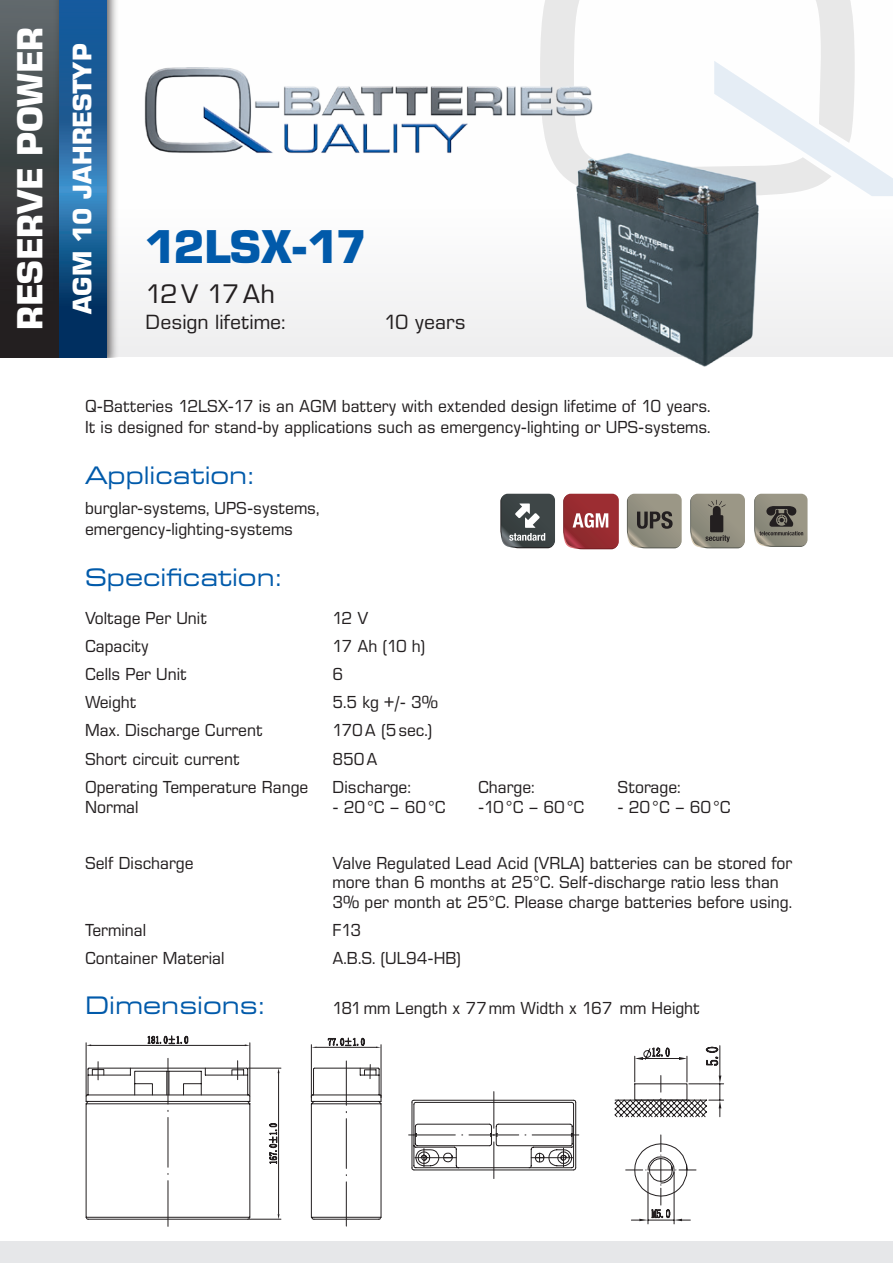
<style>
.page{position:relative;width:893px;height:1263px;background:#fff}
.page>*{position:absolute;margin:0;border:0;box-sizing:border-box;transform-origin:0 0}
.t1{font:700 45px "Eurostile SB";letter-spacing:-.02em;color:#015aaa}
.t2{font:700 34.5px "Eurostile SB";color:#fff}
.t3{font:700 25.5px "Eurostile SB";letter-spacing:.015em;color:#fff}
.t4{font:25.5px "Eurostile SB";color:#231f20}
.t5{font:24px "Eurostile SB Extend";color:#015aaa;scale:.95 1}
.t6{font:19.5px "Eurostile SB";color:#231f20}
.t7{font:16.5px/21px "Eurostile SB";color:#231f20;scale:.95 1}
</style>
<div class="page">
<div style="left:0;top:0;width:893px;height:357px;background:linear-gradient(to bottom,#fff,#f3f3f4)"></div>
<div style="left:0;top:1242px;width:893px;height:21px;background:#e6e7e9"></div>
<svg style="left:540px;top:0;width:315px;height:61px"></svg>
<svg style="left:714px;top:61px;width:179px;height:135px"></svg>
<img style="left:144px;top:59px;width:479px;height:94px">
<div style="left:0;top:0;width:65px;height:357px;background:linear-gradient(to bottom,#5f6a6c,#1a1415)"></div>
<div style="left:53px;top:0;width:66px;height:357px;background:#231f20;opacity:.75"></div>
<svg style="left:59px;top:0;width:47px;height:357px"></svg>
<hr style="left:168px;top:1181px;width:1px;height:45px;background:#231f20">
<hr style="left:346px;top:1182px;width:1px;height:44px;background:#231f20">
<svg style="left:85px;top:1067px;width:49px;height:153px"></svg>
<svg style="left:91px;top:1062px;width:14px;height:18px"></svg>
<hr style="left:91px;top:1045px;width:154px;height:1px;background:#231f20">
<hr style="left:86px;top:1043px;width:1px;height:52px;background:#231f20">
<svg style="left:134px;top:1035px;width:248px;height:185px"></svg>
<hr style="left:494px;top:1091px;width:1px;height:37px;background:#231f20">
<hr style="left:494px;top:1142px;width:1px;height:36px;background:#231f20">
<hr style="left:409px;top:1135px;width:46px;height:1px;background:#231f20">
<hr style="left:532px;top:1135px;width:47px;height:1px;background:#231f20">
<svg style="left:411px;top:1099px;width:166px;height:72px"></svg>
<svg style="left:614px;top:1045px;width:110px;height:180px"></svg>
<svg style="left:563px;top:494px;width:56px;height:55px"></svg>
<svg style="left:500px;top:494px;width:55px;height:54px"></svg>
<svg style="left:627px;top:494px;width:55px;height:54px"></svg>
<svg style="left:754px;top:494px;width:53px;height:53px"></svg>
<svg style="left:690px;top:494px;width:55px;height:54px"></svg>
<img style="left:488px;top:124px;width:342px;height:243px">
<h2 class="t2" style="left:9px;top:330px;width:304px;rotate:-90deg">RESERVE POWER</h2>
<h3 class="t3" style="left:67px;top:314px;width:272px;rotate:-90deg">AGM 10 JAHRESTYP</h3>
<h1 class="t1" style="left:146px;top:220px;width:222px">12LSX-17</h1>
<h3 class="t4" style="left:146px;top:280px;width:131px">12V 17Ah</h3>
<p class="t6" style="left:146px;top:311px;width:141px">Design lifetime:</p>
<p class="t6" style="left:384px;top:311px;width:83px">10 years</p>
<p class="t7" style="left:85px;top:396px;width:660px">Q-Batteries 12LSX-17 is an AGM battery with extended design lifetime of 10 years.<br>It is designed for stand-by applications such as emergency-lighting or UPS-systems.</p>
<h3 class="t5" style="left:85px;top:462px;width:179px">Application:</h3>
<p class="t7" style="left:85px;top:497px;width:248px">burglar-systems, UPS-systems, emergency-lighting-systems</p>
<h3 class="t5" style="left:85px;top:564px;width:208px">Specification:</h3>
<p class="t7" style="left:85px;top:607px;width:130px">Voltage Per Unit</p>
<p class="t7" style="left:333px;top:607px;width:39px">12 V</p>
<p class="t7" style="left:85px;top:635px;width:69px">Capacity</p>
<p class="t7" style="left:333px;top:635px;width:99px">17 Ah (10 h)</p>
<p class="t7" style="left:85px;top:663px;width:109px">Cells Per Unit</p>
<p class="t7" style="left:333px;top:663px;width:13px">6</p>
<p class="t7" style="left:85px;top:691px;width:56px">Weight</p>
<p class="t7" style="left:333px;top:691px;width:113px">5.5 kg +/- 3%</p>
<p class="t7" style="left:85px;top:719px;width:189px">Max. Discharge Current</p>
<p class="t7" style="left:333px;top:719px;width:107px">170A (5sec.)</p>
<p class="t7" style="left:85px;top:749px;width:164px">Short circuit current</p>
<p class="t7" style="left:333px;top:749px;width:49px">850A</p>
<p class="t7" style="left:85px;top:777px;width:237px">Operating Temperature Range</p>
<p class="t7" style="left:333px;top:777px;width:84px">Discharge:</p>
<p class="t7" style="left:478px;top:777px;width:61px">Charge:</p>
<p class="t7" style="left:618px;top:777px;width:68px">Storage:</p>
<p class="t7" style="left:85px;top:796px;width:58px">Normal</p>
<p class="t7" style="left:333px;top:796px;width:121px">- 20°C – 60°C</p>
<p class="t7" style="left:478px;top:796px;width:113px">-10°C – 60°C</p>
<p class="t7" style="left:618px;top:796px;width:121px">- 20°C – 60°C</p>
<p class="t7" style="left:85px;top:852px;width:116px">Self Discharge</p>
<p class="t7" style="left:333px;top:853px;width:486px;line-height:19.5px">Valve Regulated Lead Acid (VRLA) batteries can be stored for more than 6 months at 25°C. Self-discharge ratio less than<br>3% per month at 25°C. Please charge batteries before using.</p>
<p class="t7" style="left:85px;top:919px;width:66px">Terminal</p>
<p class="t7" style="left:333px;top:919px;width:32px">F13</p>
<p class="t7" style="left:85px;top:947px;width:148px">Container Material</p>
<p class="t7" style="left:333px;top:947px;width:137px">A.B.S. (UL94-HB)</p>
<h3 class="t5" style="left:85px;top:992px;width:190px">Dimensions:</h3>
<p class="t7" style="left:333px;top:998px;width:388px">181mm Length x 77mm Width x 167 mm Height</p>
</div>
